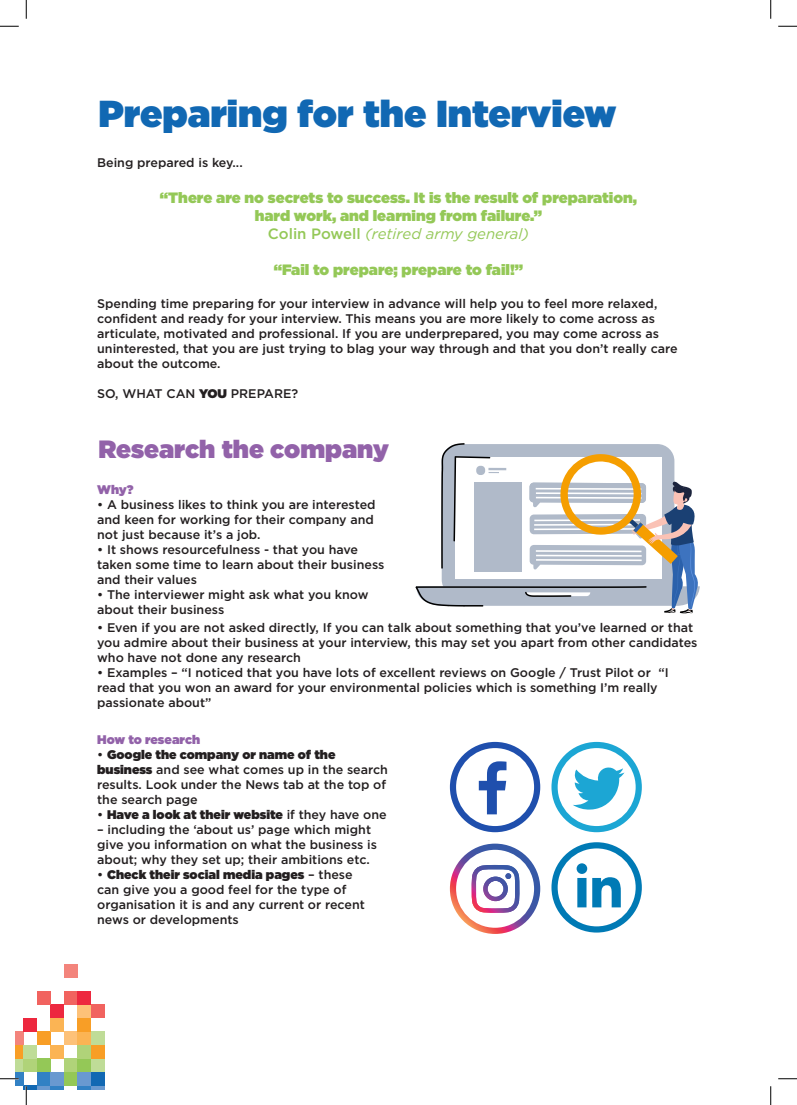
<style>
.page{position:relative;width:797px;height:1105px;background:#fff}
.page>*{position:absolute;margin:0;border:0;box-sizing:border-box;transform-origin:0 0}
.Titles{font:900 37.5px "Gotham";color:#1168b3}
.Subheadings{font:900 25px "Gotham";color:#9262a9}
.Body{font:900 15px/18px "Gotham";color:#94c857;text-align:center}
.Body-2{font:italic 15px "Gotham";color:#94c857}
.Body-3{font:500 12.5px/15px "Gotham";color:#231f20}
.Body-4{font:900 12.5px "Gotham";color:#231f20}
.Body-5{font:900 12.5px "Gotham";color:#9262a9}
.s1{font-weight:500;font-style:normal}
.s2{font-weight:900}
.s3{font-weight:500}
</style>
<div class="page">
<hr style="left:23px;top:1085px;width:14px;height:4px;background:#1168b3">
<svg style="left:37px;top:1085px;width:13px;height:4px"></svg>
<svg style="left:50px;top:1085px;width:14px;height:4px"></svg>
<svg style="left:77px;top:1085px;width:14px;height:4px"></svg>
<svg style="left:91px;top:1085px;width:13px;height:4px"></svg>
<div style="left:16px;top:1072px;width:7px;height:13px;background:#3281c4"></div>
<div style="left:37px;top:1072px;width:13px;height:13px;background:#3281c4"></div>
<div style="left:50px;top:1072px;width:14px;height:13px;background:#6999d0"></div>
<div style="left:64px;top:1072px;width:13px;height:13px;background:#94c857"></div>
<div style="left:77px;top:1072px;width:14px;height:13px;background:#6999d0"></div>
<div style="left:91px;top:1072px;width:13px;height:13px;background:#1168b3"></div>
<div style="left:16px;top:1058px;width:7px;height:14px;background:#bfdc97"></div>
<div style="left:23px;top:1058px;width:14px;height:14px;background:#b0d379"></div>
<div style="left:37px;top:1058px;width:13px;height:14px;background:#94c857"></div>
<div style="left:64px;top:1058px;width:13px;height:14px;background:#b0d379"></div>
<div style="left:77px;top:1058px;width:14px;height:14px;background:#94c857"></div>
<div style="left:91px;top:1058px;width:13px;height:14px;background:#bfdc97"></div>
<div style="left:16px;top:1045px;width:7px;height:13px;background:#f89e26"></div>
<div style="left:23px;top:1045px;width:14px;height:13px;background:#bfdc97"></div>
<div style="left:50px;top:1045px;width:14px;height:13px;background:#fbb454"></div>
<div style="left:77px;top:1045px;width:14px;height:13px;background:#b0d379"></div>
<div style="left:91px;top:1045px;width:13px;height:13px;background:#f89e26"></div>
<div style="left:16px;top:1031px;width:7px;height:14px;background:#f3847c"></div>
<div style="left:37px;top:1031px;width:13px;height:14px;background:#f89e26"></div>
<div style="left:64px;top:1031px;width:13px;height:14px;background:#fdc178"></div>
<div style="left:77px;top:1031px;width:14px;height:14px;background:#fbb454"></div>
<div style="left:91px;top:1031px;width:13px;height:14px;background:#bfdc97"></div>
<div style="left:23px;top:1018px;width:14px;height:13px;background:#ed283f"></div>
<div style="left:50px;top:1018px;width:14px;height:13px;background:#fbb454"></div>
<div style="left:77px;top:1018px;width:14px;height:13px;background:#f89e26"></div>
<div style="left:50px;top:1004px;width:14px;height:14px;background:#ed283f"></div>
<div style="left:77px;top:1004px;width:14px;height:14px;background:#fdc178"></div>
<div style="left:91px;top:1004px;width:13px;height:14px;background:#f1635f"></div>
<div style="left:37px;top:991px;width:13px;height:13px;background:#f1635f"></div>
<div style="left:64px;top:991px;width:13px;height:13px;background:#f1635f"></div>
<div style="left:77px;top:991px;width:14px;height:13px;background:#ed283f"></div>
<div style="left:64px;top:964px;width:13px;height:14px;background:#f3847c"></div>
<svg style="left:415px;top:443px;width:284px;height:170px"></svg>
<svg style="left:450px;top:742px;width:90px;height:90px"></svg>
<svg style="left:551px;top:742px;width:91px;height:90px"></svg>
<svg style="left:450px;top:844px;width:90px;height:90px"></svg>
<svg style="left:551px;top:842px;width:91px;height:90px"></svg>
<svg style="left:0;top:25px;width:19px;height:2px"></svg>
<svg style="left:778px;top:25px;width:19px;height:2px"></svg>
<svg style="left:0;top:1078px;width:19px;height:1px"></svg>
<svg style="left:778px;top:1078px;width:19px;height:1px"></svg>
<svg style="left:25px;top:0;width:2px;height:19px"></svg>
<svg style="left:25px;top:1086px;width:2px;height:19px"></svg>
<svg style="left:770px;top:0;width:1px;height:19px"></svg>
<svg style="left:770px;top:1086px;width:1px;height:19px"></svg>
<p class="Titles" style="left:98px;top:87px;width:519px">Preparing for the Interview</p>
<p class="Body-3" style="left:97px;top:155px;width:147px">Being prepared is key...</p>
<p class="Body" style="left:160px;top:188px;width:478px">“There are no secrets to success. It is the result of preparation, hard work, and learning from failure.”</p>
<p class="Body-2" style="left:268px;top:225px;width:262px"><span class="s1">Colin Powell</span> (retired army general)</p>
<p class="Body" style="left:274px;top:260px;width:251px">“Fail to prepare; prepare to fail!”</p>
<p class="Body-3" style="left:97px;top:296px;width:582px">Spending time preparing for your interview in advance will help you to feel more relaxed, confident and ready for your interview. This means you are more likely to come across as articulate, motivated and professional. If you are underprepared, you may come across as uninterested, that you are just trying to blag your way through and that you don’t really care about the outcome.</p>
<p class="Body-3" style="left:97px;top:386px;width:202px">SO, WHAT CAN <span class="s2">YOU</span> PREPARE?</p>
<p class="Subheadings" style="left:98px;top:432px;width:292px">Research the company</p>
<p class="Body-5" style="left:97px;top:480px;width:38px">Why?</p>
<p class="Body-3" style="left:97px;top:496px;width:280px">• A business likes to think you are interested and keen for working for their company and not just because it’s a job.</p>
<p class="Body-3" style="left:97px;top:541px;width:289px">• It shows resourcefulness - that you have taken some time to learn about their business and their values</p>
<p class="Body-3" style="left:97px;top:586px;width:273px">• The interviewer might ask what you know about their business</p>
<p class="Body-3" style="left:97px;top:619px;width:602px">• Even if you are not asked directly, If you can talk about something that you’ve learned or that you admire about their business at your interview, this may set you apart from other candidates who have not done any research</p>
<p class="Body-3" style="left:97px;top:664px;width:573px">• Examples – “I noticed that you have lots of excellent reviews on Google / Trust Pilot or “I read that you won an award for your environmental policies which is something I’m really passionate about”</p>
<p class="Body-5" style="left:97px;top:730px;width:104px">How to research</p>
<p class="Body-3" style="left:97px;top:747px;width:292px">• <span class="s2">Google the company or name of the business</span> and see what comes up in the search results. Look under the News tab at the top of the search page</p>
<p class="Body-4" style="left:97px;top:805px;width:291px"><span class="s3">•</span> Have a look at their website <span class="s3">if they have one</span></p>
<p class="Body-3" style="left:97px;top:822px;width:281px">– including the ‘about us’ page which might give you information on what the business is about; why they set up; their ambitions etc.</p>
<p class="Body-3" style="left:97px;top:867px;width:269px">• <span class="s2">Check their social media pages</span> – these can give you a good feel for the type of organisation it is and any current or recent news or developments</p>
</div>
